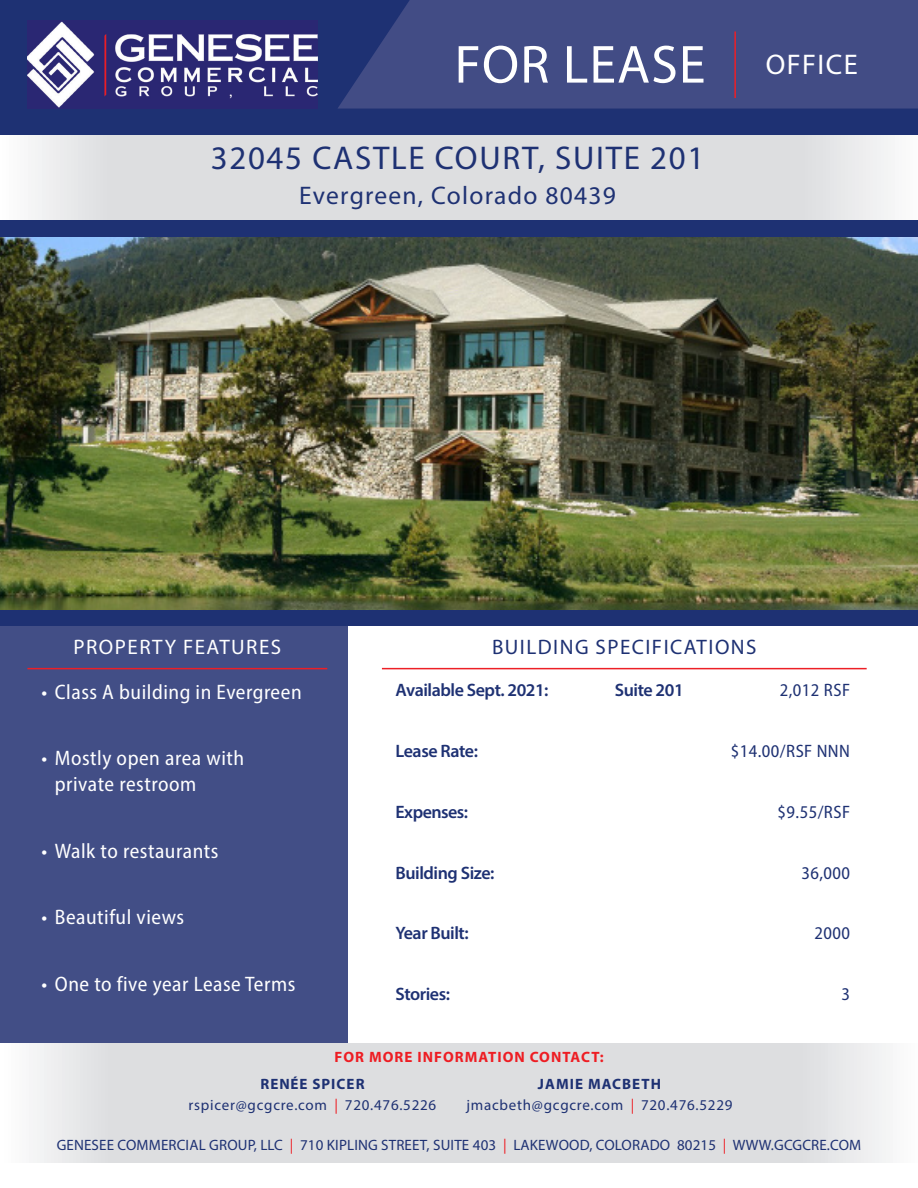
<style>
.page{position:relative;width:918px;height:1188px;background:#fff}
.page>*{position:absolute;margin:0;border:0;box-sizing:border-box;transform-origin:0 0}
.t1{font:54px "Myriad Pro";letter-spacing:.02em;color:#fff}
.t2{font:33px "Myriad Pro";letter-spacing:.05em;color:#1e3173}
.t3{font:28.5px "Myriad Pro";letter-spacing:.05em;color:#fff}
.t4{font:25.5px "Myriad Pro";letter-spacing:.05em;color:#1e3173}
.t5{font:semi-condensed 21px/25.5px "Myriad Pro";letter-spacing:.025em;color:#fff}
.t6{font:21px "Myriad Pro";letter-spacing:.07em;color:#1e3173}
.t7{font:21px "Myriad Pro";letter-spacing:.07em;color:#fff}
.t8{font:600 18px "Myriad Pro";letter-spacing:-.025em;color:#1e3173}
.t9{font:semi-condensed 18px "Myriad Pro";letter-spacing:.025em;color:#1e3173}
.t10{font:15px "Myriad Pro";letter-spacing:.01em;color:#1e3173}
.t11{font:15px/21px "Myriad Pro";letter-spacing:.05em;color:#1e3173;text-align:center}
.t12{font:700 15px "Myriad Pro";letter-spacing:.07em;color:#ee1d23}
.t13{font:700 15px "Myriad Pro";letter-spacing:.07em;color:#1e3173}
.s1{font-weight:700}
.s2{color:#ee1d23}
</style>
<div class="page">
<div style="left:0;top:616px;width:348px;height:427px;background:#424e86"></div>
<div style="left:0;top:0;width:918px;height:625px;background:#1e3173"></div>
<svg style="left:338px;top:0;width:580px;height:109px;background:#3f4a83"></svg>
<img style="left:0;top:237px;width:918px;height:373px">
<hr style="left:27px;top:668px;width:300px;height:1px;background:#ed1f26">
<svg style="left:0;top:135px;width:918px;height:85px;background:#e0e1e3"></svg>
<svg style="left:33px;top:1043px;width:857px;height:119px;background:#dfe0e2"></svg>
<hr style="left:734px;top:31px;width:2px;height:67px;background:#ed1f26">
<hr style="left:382px;top:668px;width:485px;height:1px;background:#ed1f26">
<img style="left:28px;top:21px;width:289px;height:88px">
<p class="t1" style="left:455px;top:31px;width:252px">FOR LEASE</p>
<p class="t3" style="left:766px;top:47px;width:93px">OFFICE</p>
<p class="t2" style="left:211px;top:138px;width:495px">32045 CASTLE COURT, SUITE 201</p>
<p class="t4" style="left:299px;top:179px;width:318px">Evergreen, Colorado 80439</p>
<p class="t7" style="left:74px;top:634px;width:209px">PROPERTY FEATURES</p>
<p class="t6" style="left:492px;top:634px;width:266px">BUILDING SPECIFICATIONS</p>
<p class="t5" style="left:41px;top:679px;width:262px">• Class A building in Evergreen</p>
<p class="t5" style="left:55px;top:745px;width:191px;text-indent:-14px">• Mostly open area with private restroom</p>
<p class="t5" style="left:41px;top:838px;width:179px">• Walk to restaurants</p>
<p class="t5" style="left:41px;top:904px;width:144px">• Beautiful views</p>
<p class="t5" style="left:41px;top:971px;width:256px">• One to five year Lease Terms</p>
<p class="t8" style="left:396px;top:679px;width:154px">Available Sept. 2021:</p>
<p class="t8" style="left:615px;top:679px;width:70px">Suite 201</p>
<p class="t9" style="left:780px;top:679px;width:72px">2,012 RSF</p>
<p class="t8" style="left:396px;top:740px;width:84px">Lease Rate:</p>
<p class="t9" style="left:731px;top:740px;width:121px">$14.00/RSF NNN</p>
<p class="t8" style="left:396px;top:800px;width:74px">Expenses:</p>
<p class="t9" style="left:778px;top:801px;width:74px">$9.55/RSF</p>
<p class="t8" style="left:396px;top:861px;width:100px">Building Size:</p>
<p class="t9" style="left:801px;top:862px;width:50px">36,000</p>
<p class="t8" style="left:396px;top:922px;width:75px">Year Built:</p>
<p class="t9" style="left:814px;top:922px;width:37px">2000</p>
<p class="t8" style="left:396px;top:983px;width:56px">Stories:</p>
<p class="t9" style="left:841px;top:983px;width:10px">3</p>
<p class="t12" style="left:335px;top:1048px;width:271px">FOR MORE INFORMATION CONTACT:</p>
<p class="t11" style="left:189px;top:1073px;width:249px"><span class="s1">RENÉE SPICER<br></span>rspicer@gcgcre.com <span class="s2">|</span> 720.476.5226</p>
<p class="t13" style="left:538px;top:1074px;width:125px">JAMIE MACBETH</p>
<p class="t11" style="left:467px;top:1094px;width:267px">jmacbeth@gcgcre.com <span class="s2">|</span> 720.476.5229</p>
<p class="t10" style="left:57px;top:1135px;width:806px">GENESEE COMMERCIAL GROUP, LLC <span class="s2">|</span> 710 KIPLING STREET, SUITE 403 <span class="s2">|</span> LAKEWOOD, COLORADO 80215 <span class="s2">|</span> WWW.GCGCRE.COM</p>
</div>
